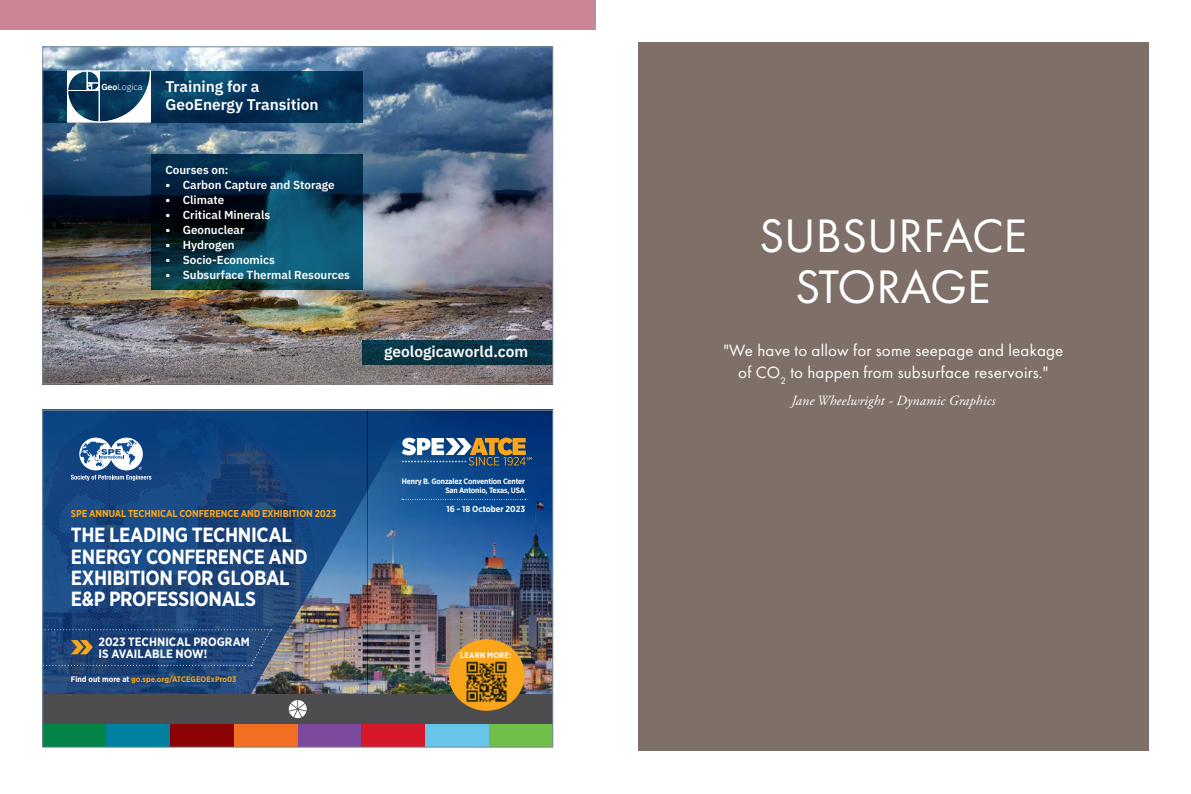
<style>
.page{position:relative;width:1191px;height:794px;background:#fff}
.page>*{position:absolute;margin:0;border:0;box-sizing:border-box;transform-origin:0 0}
.t1{font:48.8px/51px "Futura PT";color:#fff;text-align:center}
.t2{font:700 20.5px/21.4px "Gotham Narrow";letter-spacing:-.02em;color:#fff}
.t3{font:17px/22px "Futura PT";letter-spacing:.01em;color:#fff;text-align:center}
.t4{font:600 15.5px/17.4px "IBM Plex Sans";color:#fff}
.t5{font:italic 14px "Adobe Garamond Pro";letter-spacing:.01em;color:#fff}
.t6{font:700 12px/12.2px "Gotham Narrow";color:#fff}
.t7{font:600 11.6px "IBM Plex Sans";color:#fff}
.t8{font:700 10px "Gotham Narrow";letter-spacing:-.01em;color:#faa61a}
.t9{font:300 8.9px "IBM Plex Sans";color:#fff}
.t10{font:700 8.7px "Gotham Narrow";color:#fff}
.t11{font:700 8px "Gotham Narrow";color:#faa61a}
.t12{font:700 8px "Gotham Narrow";letter-spacing:.02em;color:#fff}
.t13{font:700 7.8px/9.4px "Gotham Narrow";letter-spacing:-.02em;color:#fff;text-align:right}
.s1{font-weight:600}
.s2{color:#fff}
</style>
<div class="page">
<img style="left:44px;top:49px;width:507px;height:333px">
<svg style="left:44px;top:71px;width:319px;height:51px;background:#053458"></svg>
<svg style="left:363px;top:340px;width:188px;height:24px;background:#093445"></svg>
<svg style="left:67px;top:71px;width:84px;height:51px"></svg>
<svg style="left:151px;top:154px;width:212px;height:135px;background:#08374d"></svg>
<img style="left:414px;top:412px;width:137px;height:281px">
<img style="left:367px;top:412px;width:47px;height:281px">
<img style="left:44px;top:481px;width:323px;height:212px">
<svg style="left:44px;top:412px;width:323px;height:69px;background:#1c4d86"></svg>
<svg style="left:401px;top:437px;width:130px;height:28px"></svg>
<svg style="left:402px;top:499px;width:124px;height:1px"></svg>
<div style="left:43px;top:693px;width:510px;height:31px;background:#4d4d4f"></div>
<div style="left:43px;top:724px;width:63px;height:22px;background:#008345"></div>
<div style="left:106px;top:724px;width:64px;height:22px;background:#0081a0"></div>
<div style="left:170px;top:724px;width:64px;height:22px;background:#8b0304"></div>
<div style="left:234px;top:724px;width:64px;height:22px;background:#f36f21"></div>
<div style="left:298px;top:724px;width:63px;height:22px;background:#7d499d"></div>
<div style="left:425px;top:724px;width:64px;height:22px;background:#68c5ea"></div>
<div style="left:361px;top:724px;width:64px;height:22px;background:#d7182a"></div>
<div style="left:489px;top:724px;width:64px;height:22px;background:#71bf4b"></div>
<svg style="left:289px;top:700px;width:18px;height:18px"></svg>
<svg style="left:44px;top:629px;width:228px;height:37px;background:#244676"></svg>
<div style="left:449px;top:639px;width:75px;height:72px;background:#faa61a;border-radius:50%"></div>
<img style="left:466px;top:661px;width:41px;height:41px">
<div style="left:638px;top:43px;width:510px;height:708px;background:#7e7068"></div>
<div style="left:0;top:0;width:595px;height:29px;background:#c98593"></div>
<p class="t9" style="left:101px;top:81px;width:43px"><span class="s1">Geo</span>Logica</p>
<h3 class="t4" style="left:165px;top:77px;width:155px">Training for a<br>GeoEnergy Transition</h3>
<p class="t7" style="left:165px;top:161px;width:65px">Courses on:</p>
<p class="t7" style="left:165px;top:176px;width:171px">• Carbon Capture and Storage</p>
<p class="t7" style="left:165px;top:191px;width:61px">• Climate</p>
<p class="t7" style="left:165px;top:206px;width:106px">• Critical Minerals</p>
<p class="t7" style="left:165px;top:221px;width:81px">• Geonuclear</p>
<p class="t7" style="left:165px;top:236px;width:71px">• Hydrogen</p>
<p class="t7" style="left:165px;top:250px;width:111px">• Socio-Economics</p>
<p class="t7" style="left:165px;top:265px;width:186px">• Subsurface Thermal Resources</p>
<h3 class="t4" style="left:384px;top:341px;width:146px">geologicaworld.com</h3>
<p class="t8" style="left:71px;top:507px;width:267px">SPE ANNUAL TECHNICAL CONFERENCE AND EXHIBITION 2023</p>
<h2 class="t2" style="left:71px;top:524px;width:238px">THE LEADING TECHNICAL<br>ENERGY CONFERENCE AND<br>EXHIBITION FOR GLOBAL<br>E&amp;P PROFESSIONALS</h2>
<p class="t6" style="left:98px;top:635px;width:153px">2023 TECHNICAL PROGRAM<br>IS AVAILABLE NOW!</p>
<p class="t11" style="left:71px;top:674px;width:167px"><span class="s2">Find out more at</span> go.spe.org/ATCEGEOExPro03</p>
<p class="t13" style="left:402px;top:476px;width:125px">Henry B. Gonzalez Convention Center<br>San Antonio, Texas, USA</p>
<p class="t10" style="left:446px;top:503px;width:80px">16 - 18 October 2023</p>
<p class="t12" style="left:460px;top:649px;width:53px">LEARN MORE:</p>
<h1 class="t1" style="left:759px;top:210px;width:269px">SUBSURFACE<br>STORAGE</h1>
<h3 class="t3" style="left:723px;top:339px;width:341px">"We have to allow for some seepage and leakage of CO<sub>2</sub> to happen from subsurface reservoirs."</h3>
<p class="t5" style="left:791px;top:392px;width:205px">Jane Wheelwright - Dynamic Graphics</p>
</div>
